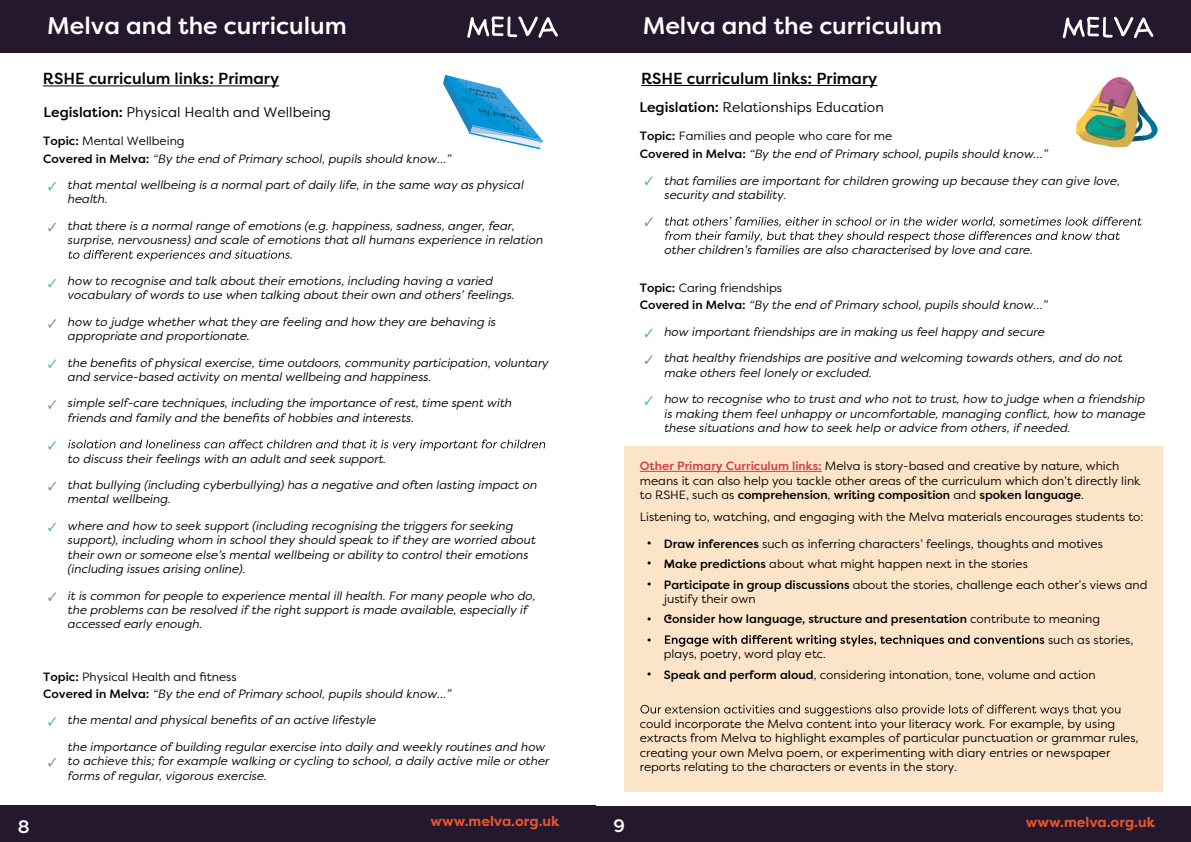
<style>
.page{position:relative;width:1191px;height:842px;background:#fff}
.page>*{position:absolute;margin:0;border:0;box-sizing:border-box;transform-origin:0 0}
.t1{font:500 24px "Filson Pro";color:#fff}
.t2{font:500 18px "Filson Pro";color:#fff}
.t3{font:500 16px "Filson Pro";color:#010202}
.t4{font:14px "Filson Pro";color:#010202}
.t5{font:700 14px "Filson Pro";color:#e6552b}
.t6{font:italic 12px/14.4px "Filson Pro";color:#010202}
.t7{font:12px/14.4px "Filson Pro";color:#010202}
.t8{font:500 12px/20.6px "Filson Pro";color:#010202;text-align:justify}
.t9{font:700 12px "Filson Pro";color:#010202}
.s1{font-weight:500}
.s2{font-weight:500;font-style:normal}
.s3{font-style:normal}
.s4{font-weight:500;color:#d23b45}
.s5{font-weight:400}
</style>
<div class="page">
<hr style="left:43px;top:86px;width:236px;height:1px;background:#010202">
<svg style="left:68px;top:250px;width:224px;height:11px"></svg>
<svg style="left:68px;top:439px;width:477px;height:12px"></svg>
<svg style="left:48px;top:182px;width:8px;height:8px"></svg>
<svg style="left:48px;top:223px;width:8px;height:8px"></svg>
<svg style="left:48px;top:279px;width:8px;height:8px"></svg>
<svg style="left:48px;top:319px;width:8px;height:9px"></svg>
<svg style="left:48px;top:359px;width:8px;height:9px"></svg>
<svg style="left:48px;top:400px;width:8px;height:9px"></svg>
<svg style="left:48px;top:441px;width:8px;height:9px"></svg>
<svg style="left:48px;top:482px;width:8px;height:8px"></svg>
<svg style="left:48px;top:523px;width:8px;height:8px"></svg>
<svg style="left:48px;top:592px;width:8px;height:9px"></svg>
<svg style="left:48px;top:717px;width:8px;height:9px"></svg>
<svg style="left:48px;top:758px;width:8px;height:8px"></svg>
<img style="left:443px;top:74px;width:101px;height:76px">
<div style="left:0;top:0;width:595px;height:52px;background:#24182e"></div>
<svg style="left:467px;top:16px;width:91px;height:22px"></svg>
<div style="left:0;top:806px;width:595px;height:36px;background:#24182e"></div>
<div style="left:624px;top:446px;width:538px;height:346px;background:#fce4c9"></div>
<hr style="left:640px;top:471px;width:181px;height:1px;background:#d23b45">
<svg style="left:665px;top:635px;width:379px;height:12px"></svg>
<svg style="left:640px;top:705px;width:480px;height:11px"></svg>
<svg style="left:665px;top:217px;width:476px;height:26px"></svg>
<svg style="left:645px;top:177px;width:8px;height:8px"></svg>
<svg style="left:645px;top:217px;width:8px;height:9px"></svg>
<svg style="left:645px;top:329px;width:8px;height:8px"></svg>
<svg style="left:645px;top:355px;width:8px;height:9px"></svg>
<svg style="left:645px;top:396px;width:8px;height:9px"></svg>
<img style="left:1076px;top:78px;width:81px;height:69px">
<div style="left:595px;top:0;width:595px;height:53px;background:#24182e"></div>
<svg style="left:1062px;top:17px;width:91px;height:21px"></svg>
<div style="left:595px;top:806px;width:595px;height:35px;background:#24182e"></div>
<hr style="left:641px;top:85px;width:236px;height:1px;background:#010202">
<h1 class="t1" style="left:47px;top:9px;width:301px">Melva and the curriculum</h1>
<h3 class="t3" style="left:43px;top:68px;width:238px">RSHE curriculum links: Primary</h3>
<p class="t4" style="left:43px;top:102px;width:289px"><span class="s1">Legislation:</span> Physical Health and Wellbeing</p>
<p class="t6" style="left:43px;top:132px;width:409px;line-height:17.5px"><span class="s2">Topic:</span> <span class="s3">Mental Wellbeing<br></span><span class="s2">Covered in Melva:</span> “By the end of Primary school, pupils should know…”</p>
<p class="t6" style="left:67px;top:177px;width:457px">that mental wellbeing is a normal part of daily life, in the same way as physical health.</p>
<p class="t6" style="left:67px;top:218px;width:477px">that there is a normal range of emotions (e.g. happiness, sadness, anger, fear, surprise, nervousness) and scale of emotions that all humans experience in relation</p>
<p class="t6" style="left:67px;top:273px;width:448px">how to recognise and talk about their emotions, including having a varied vocabulary of words to use when talking about their own and others’ feelings.</p>
<p class="t6" style="left:67px;top:314px;width:430px">how to judge whether what they are feeling and how they are behaving is appropriate and proportionate.</p>
<p class="t6" style="left:67px;top:355px;width:482px">the benefits of physical exercise, time outdoors, community participation, voluntary and service-based activity on mental wellbeing and happiness.</p>
<p class="t6" style="left:67px;top:396px;width:446px">simple self-care techniques, including the importance of rest, time spent with friends and family and the benefits of hobbies and interests.</p>
<p class="t6" style="left:67px;top:445px;width:471px;line-height:26.4px">to discuss their feelings with an adult and seek support.<br>that bullying (including cyberbullying) has a negative and often lasting impact on</p>
<p class="t6" style="left:67px;top:486px;width:447px;line-height:26.4px">mental wellbeing.<br>where and how to seek support (including recognising the triggers for seeking</p>
<p class="t6" style="left:67px;top:533px;width:469px">support), including whom in school they should speak to if they are worried about their own or someone else’s mental wellbeing or ability to control their emotions (including issues arising online).</p>
<p class="t6" style="left:67px;top:588px;width:469px">it is common for people to experience mental ill health. For many people who do, the problems can be resolved if the right support is made available, especially if accessed early enough.</p>
<h2 class="t2" style="left:18px;top:814px;width:13px">8</h2>
<p class="t6" style="left:43px;top:668px;width:409px;line-height:16.8px"><span class="s2">Topic:</span> <span class="s3">Physical Health and fitness<br></span><span class="s2">Covered in Melva:</span> “By the end of Primary school, pupils should know…”</p>
<p class="t6" style="left:67px;top:713px;width:310px">the mental and physical benefits of an active lifestyle</p>
<p class="t6" style="left:67px;top:739px;width:483px">the importance of building regular exercise into daily and weekly routines and how to achieve this; for example walking or cycling to school, a daily active mile or other forms of regular, vigorous exercise.</p>
<p class="t5" style="left:430px;top:812px;width:131px">www.melva.org.uk</p>
<h1 class="t1" style="left:642px;top:9px;width:301px">Melva and the curriculum</h1>
<h3 class="t3" style="left:641px;top:67px;width:238px">RSHE curriculum links: Primary</h3>
<p class="t4" style="left:639px;top:97px;width:246px"><span class="s1">Legislation:</span> Relationships Education</p>
<p class="t7" style="left:640px;top:128px;width:254px"><span class="s1">Topic:</span> Families and people who care for me</p>
<p class="t6" style="left:640px;top:147px;width:409px"><span class="s2">Covered in Melva:</span> “By the end of Primary school, pupils should know…”</p>
<p class="t6" style="left:664px;top:173px;width:457px">that families are important for children growing up because they can give love, security and stability.</p>
<p class="t6" style="left:664px;top:243px;width:370px">other children’s families are also characterised by love and care.</p>
<p class="t7" style="left:640px;top:281px;width:144px"><span class="s1">Topic:</span> Caring friendships</p>
<p class="t6" style="left:664px;top:292px;width:460px;line-height:26.4px;text-indent:-24px"><span class="s2">Covered in Melva:</span> “By the end of Primary school, pupils should know…”<br>how important friendships are in making us feel happy and secure<br>that healthy friendships are positive and welcoming towards others, and do not</p>
<p class="t6" style="left:664px;top:359px;width:482px;line-height:26.4px">make others feel lonely or excluded.<br>how to recognise who to trust and who not to trust, how to judge when a friendship</p>
<p class="t6" style="left:664px;top:406px;width:483px">is making them feel unhappy or uncomfortable, managing conflict, how to manage these situations and how to seek help or advice from others, if needed.</p>
<p class="t7" style="left:640px;top:458px;width:502px"><span class="s4">Other Primary Curriculum links:</span> Melva is story-based and creative by nature, which means it can also help you tackle other areas of the curriculum which don’t directly link to RSHE, such as <span class="s1">comprehension</span>, <span class="s1">writing composition</span> and <span class="s1">spoken language</span>.</p>
<p class="t7" style="left:640px;top:510px;width:505px">Listening to, watching, and engaging with the Melva materials encourages students to:</p>
<p class="t7" style="left:664px;top:533px;width:485px;line-height:20.4px"><span class="s1">Draw inferences</span> such as inferring characters’ feelings, thoughts and motives<br><span class="s1">Make predictions</span> about what might happen next in the stories<br><span class="s1">Participate in group discussions</span> about the stories, challenge each other’s views and</p>
<p class="t7" style="left:664px;top:591px;width:93px">justify their own</p>
<p class="t8" style="left:664px;top:609px;width:438px">Consider how language, structure and presentation <span class="s5">contribute to meaning</span></p>
<p class="t7" style="left:1048px;top:632px;width:87px">such as stories,</p>
<p class="t7" style="left:664px;top:643px;width:433px;line-height:20.4px">plays, poetry, word play etc.<br><span class="s1">Speak and perform aloud</span>, considering intonation, tone, volume and action</p>
<p class="t7" style="left:640px;top:716px;width:500px">could incorporate the Melva content into your literacy work. For example, by using extracts from Melva to highlight examples of particular punctuation or grammar rules, creating your own Melva poem, or experimenting with diary entries or newspaper reports relating to the characters or events in the story.</p>
<p class="t8" style="left:646px;top:531px;width:6px">• • •</p>
<p class="t8" style="left:646px;top:608px;width:6px">• •</p>
<p class="t8" style="left:646px;top:662px;width:6px">•</p>
<p class="t9" style="left:667px;top:556px;width:6px">•</p>
<p class="t9" style="left:667px;top:609px;width:6px">•</p>
<h2 class="t2" style="left:613px;top:813px;width:13px">9</h2>
<p class="t5" style="left:1026px;top:813px;width:131px">www.melva.org.uk</p>
</div>
